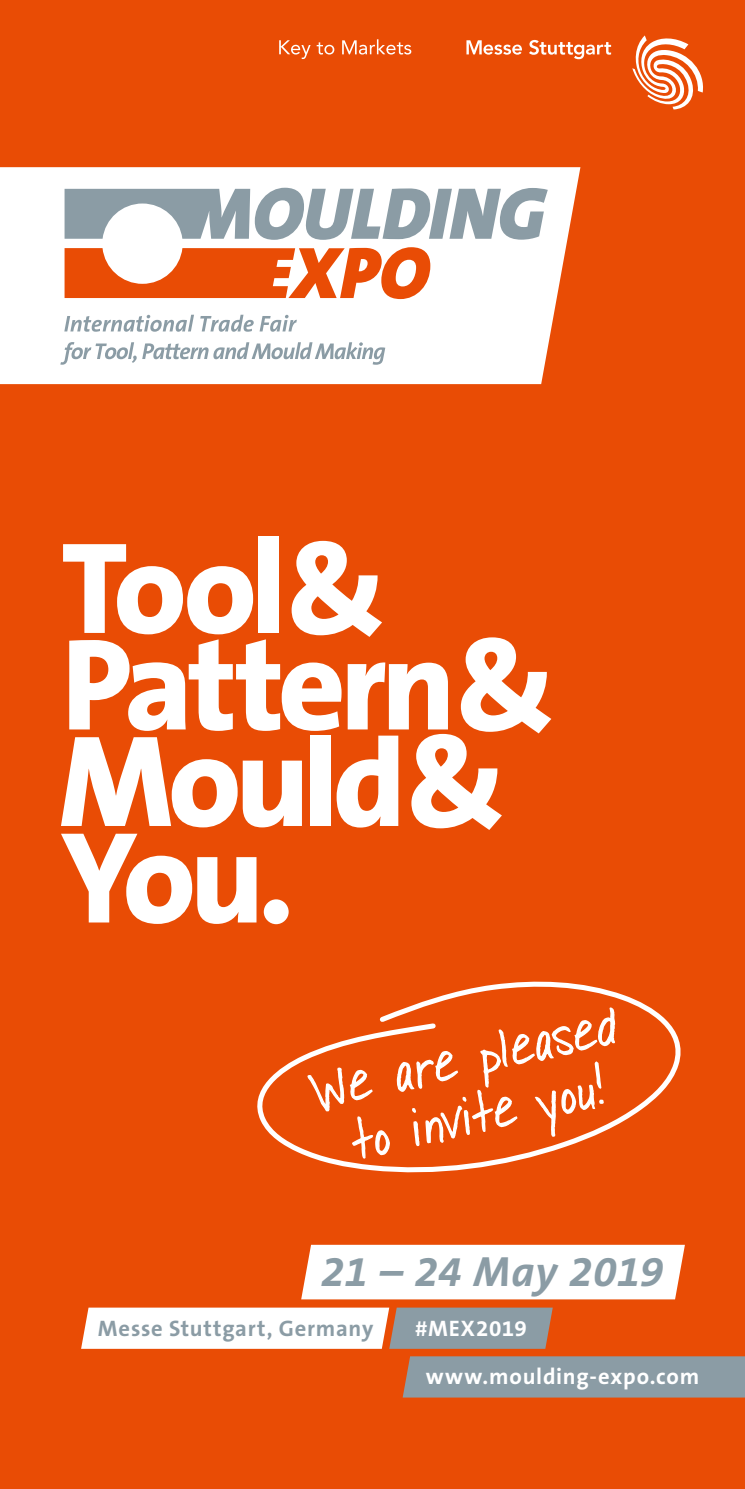
<style>
.page{position:relative;width:745px;height:1489px;background:#fff}
.page>*{position:absolute;margin:0;border:0;box-sizing:border-box;transform-origin:0 0}
.t1{font:italic 62.5px/57.2px "Serafina BB";color:#fff;text-align:center}
.t2{font:italic 700 42.5px "The Sans B W7";letter-spacing:.005em;color:#8b9ca5}
.t3{font:700 22.5px "The Sans B W7";letter-spacing:.035em;color:#fff}
.t4{font:700 22.5px "The Sans B W7";letter-spacing:.03em;color:#8b9ca5}
</style>
<div class="page">
<div style="left:0;top:0;width:744px;height:1488px;background:#e94c05"></div>
<div style="left:0;top:167px;width:580px;height:217px;background:#fff"></div>
<div style="left:301px;top:1244px;width:383px;height:55px;background:#fff"></div>
<svg style="left:257px;top:992px;width:424px;height:181px"></svg>
<svg style="left:64px;top:247px;width:366px;height:52px"></svg>
<svg style="left:64px;top:188px;width:483px;height:52px"></svg>
<svg style="left:64px;top:315px;width:130px;height:17px"></svg>
<svg style="left:200px;top:315px;width:53px;height:17px"></svg>
<svg style="left:259px;top:315px;width:38px;height:17px"></svg>
<svg style="left:60px;top:342px;width:325px;height:23px"></svg>
<svg style="left:61px;top:541px;width:490px;height:383px"></svg>
<div style="left:258px;top:537px;width:20px;height:96px;background:#fff"></div>
<svg style="left:306px;top:1042px;width:84px;height:131px"></svg>
<svg style="left:396px;top:981px;width:219px;height:191px"></svg>
<svg style="left:529px;top:40px;width:81px;height:19px"></svg>
<svg style="left:632px;top:35px;width:70px;height:74px"></svg>
<svg style="left:466px;top:40px;width:55px;height:15px"></svg>
<svg style="left:279px;top:40px;width:31px;height:19px"></svg>
<svg style="left:316px;top:42px;width:18px;height:13px"></svg>
<svg style="left:342px;top:39px;width:69px;height:16px"></svg>
<div style="left:402px;top:1356px;width:342px;height:41px;background:#8b9ca5"></div>
<svg style="left:81px;top:1307px;width:471px;height:41px"></svg>
<h1 class="t1" style="left:311px;top:1066px;width:311px;rotate:-13deg">We are pleased to invite you!</h1>
<h2 class="t2" style="left:321px;top:1244px;width:343px">21 – 24 May 2019</h2>
<p class="t4" style="left:98px;top:1313px;width:277px">Messe Stuttgart, Germany</p>
<p class="t3" style="left:415px;top:1313px;width:113px">#MEX2019</p>
<p class="t3" style="left:425px;top:1362px;width:275px">www.moulding-expo.com</p>
</div>
